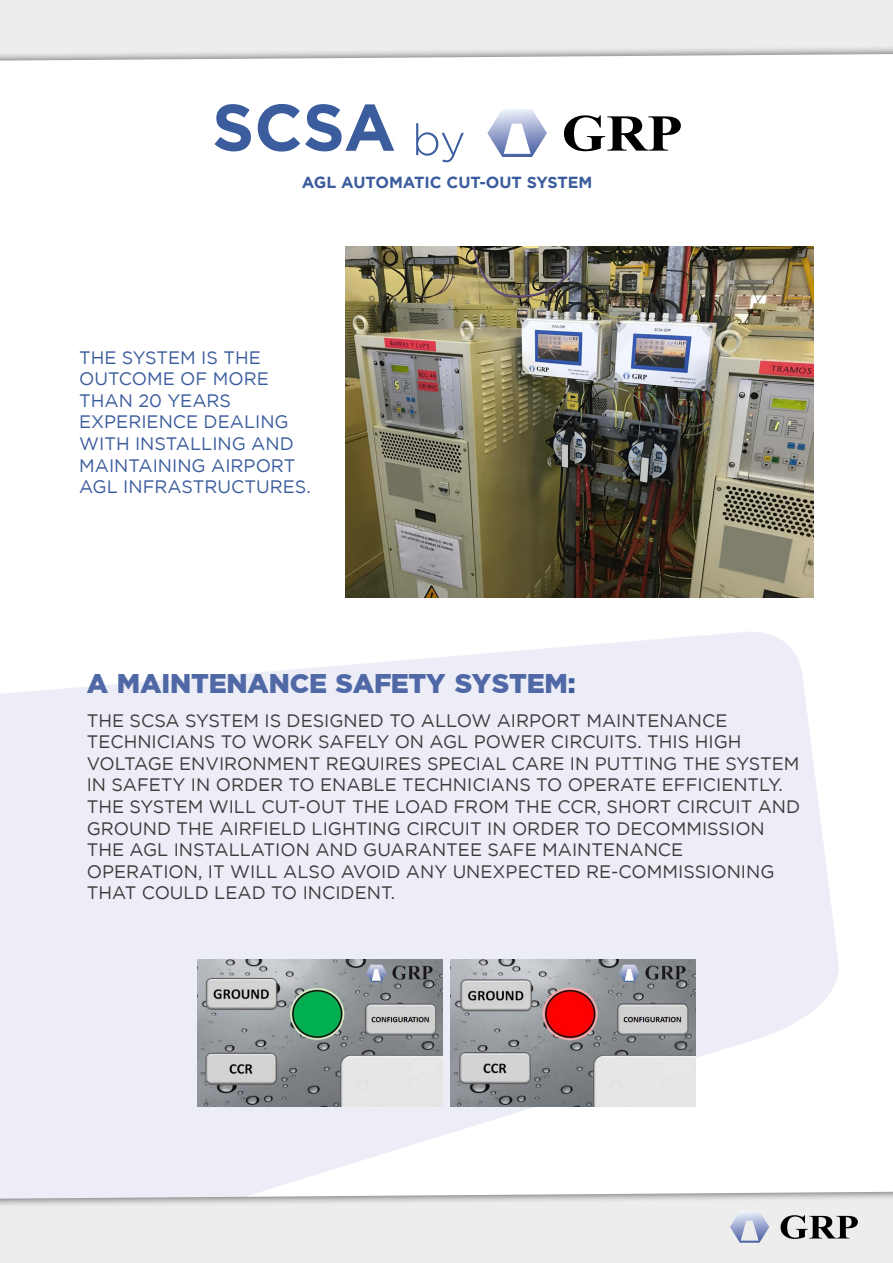
<style>
.page{position:relative;width:893px;height:1263px;background:#fff}
.page>*{position:absolute;margin:0;border:0;box-sizing:border-box;transform-origin:0 0}
.t1{font:700 65.7px "Gotham";color:#3b5c9d}
.t2{font:900 27px "Gotham";color:#5069a6}
.t3{font:18px/21.6px "Gotham";color:#3c3c3b}
.t4{font:18px/21.6px "Gotham";color:#3b5c9d}
.t5{font:700 16.05px "Gotham";color:#3b5c9d}
.s1{color:#3b5c9d}
</style>
<div class="page">
<svg style="left:0;top:632px;width:839px;height:548px;fill:#ecedf6"></svg>
<div style="left:0;top:1180px;width:893px;height:83px;background:#000;opacity:.5"></div>
<svg style="left:781px;top:1215px;width:77px;height:24px;background:#8d8d8d"></svg>
<svg style="left:730px;top:1211px;width:39px;height:32px"></svg>
<div style="left:0;top:0;width:893px;height:72px;background:#000;opacity:.5"></div>
<svg style="left:564px;top:115px;width:117px;height:36px"></svg>
<svg style="left:487px;top:109px;width:60px;height:48px"></svg>
<svg style="left:392px;top:123px;width:72px;height:39px"></svg>
<img style="left:197px;top:959px;width:245px;height:148px">
<img style="left:451px;top:959px;width:245px;height:148px">
<img style="left:346px;top:246px;width:468px;height:351px">
<h1 class="t1" style="left:212px;top:90px;width:185px">SCSA</h1>
<p class="t5" style="left:302px;top:173px;width:292px">AGL AUTOMATIC CUT-OUT SYSTEM</p>
<p class="t4" style="left:79px;top:346px;width:233px">THE SYSTEM IS THE<br>OUTCOME OF MORE<br>THAN 20 YEARS<br>EXPERIENCE DEALING<br>WITH INSTALLING AND<br>MAINTAINING AIRPORT<br>AGL INFRASTRUCTURES.</p>
<h2 class="t2" style="left:87px;top:668px;width:490px">A MAINTENANCE SAFETY SYSTEM<span class="s1">:</span></h2>
<p class="t3" style="left:87px;top:709px;width:715px">THE SCSA SYSTEM IS DESIGNED TO ALLOW AIRPORT MAINTENANCE TECHNICIANS TO WORK SAFELY ON AGL POWER CIRCUITS. THIS HIGH VOLTAGE ENVIRONMENT REQUIRES SPECIAL CARE IN PUTTING THE SYSTEM IN SAFETY IN ORDER TO ENABLE TECHNICIANS TO OPERATE EFFICIENTLY.<br>THE SYSTEM WILL CUT-OUT THE LOAD FROM THE CCR, SHORT CIRCUIT AND GROUND THE AIRFIELD LIGHTING CIRCUIT IN ORDER TO DECOMMISSION THE AGL INSTALLATION AND GUARANTEE SAFE MAINTENANCE OPERATION, IT WILL ALSO AVOID ANY UNEXPECTED RE-COMMISSIONING THAT COULD LEAD TO INCIDENT.</p>
</div>
